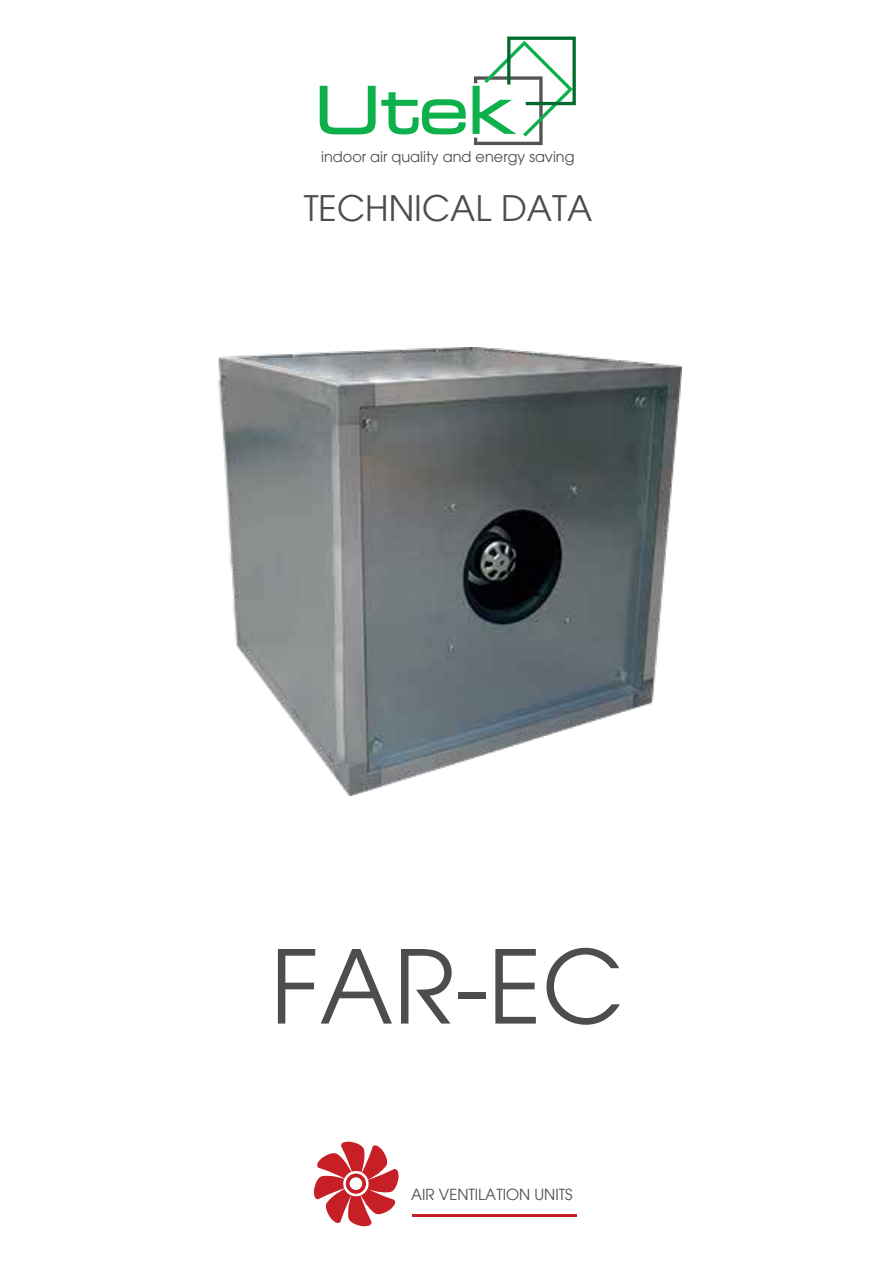
<style>
.page{position:relative;width:893px;height:1263px;background:#fff}
.page>*{position:absolute;margin:0;border:0;box-sizing:border-box;transform-origin:0 0}
.t1{font:100.5px "Avant Garde";color:#4d4d4f}
.t2{font:34.5px "Avant Garde";color:#4d4d4f}
.t3{font:15px "Avant Garde";color:#4d4d4f}
.t4{font:14.55px "Avant Garde";color:#4d4d4f}
</style>
<div class="page">
<hr style="left:412px;top:1214px;width:164px;height:2px;background:#c62026">
<svg style="left:313px;top:1141px;width:86px;height:86px"></svg>
<svg style="left:343px;top:1171px;width:26px;height:25px"></svg>
<svg style="left:346px;top:1173px;width:20px;height:21px"></svg>
<div style="left:350px;top:1177px;width:12px;height:13px;background:#fff;border-radius:50%"></div>
<svg style="left:320px;top:86px;width:146px;height:48px"></svg>
<svg style="left:473px;top:37px;width:103px;height:108px"></svg>
<img style="left:218px;top:348px;width:463px;height:447px">
<p class="t4" style="left:321px;top:148px;width:255px">indoor air quality and energy saving</p>
<h2 class="t2" style="left:304px;top:188px;width:290px">TECHNICAL DATA</h2>
<h1 class="t1" style="left:271px;top:926px;width:355px">FAR-EC</h1>
<p class="t3" style="left:411px;top:1186px;width:163px">AIR VENTILATION UNITS</p>
</div>
